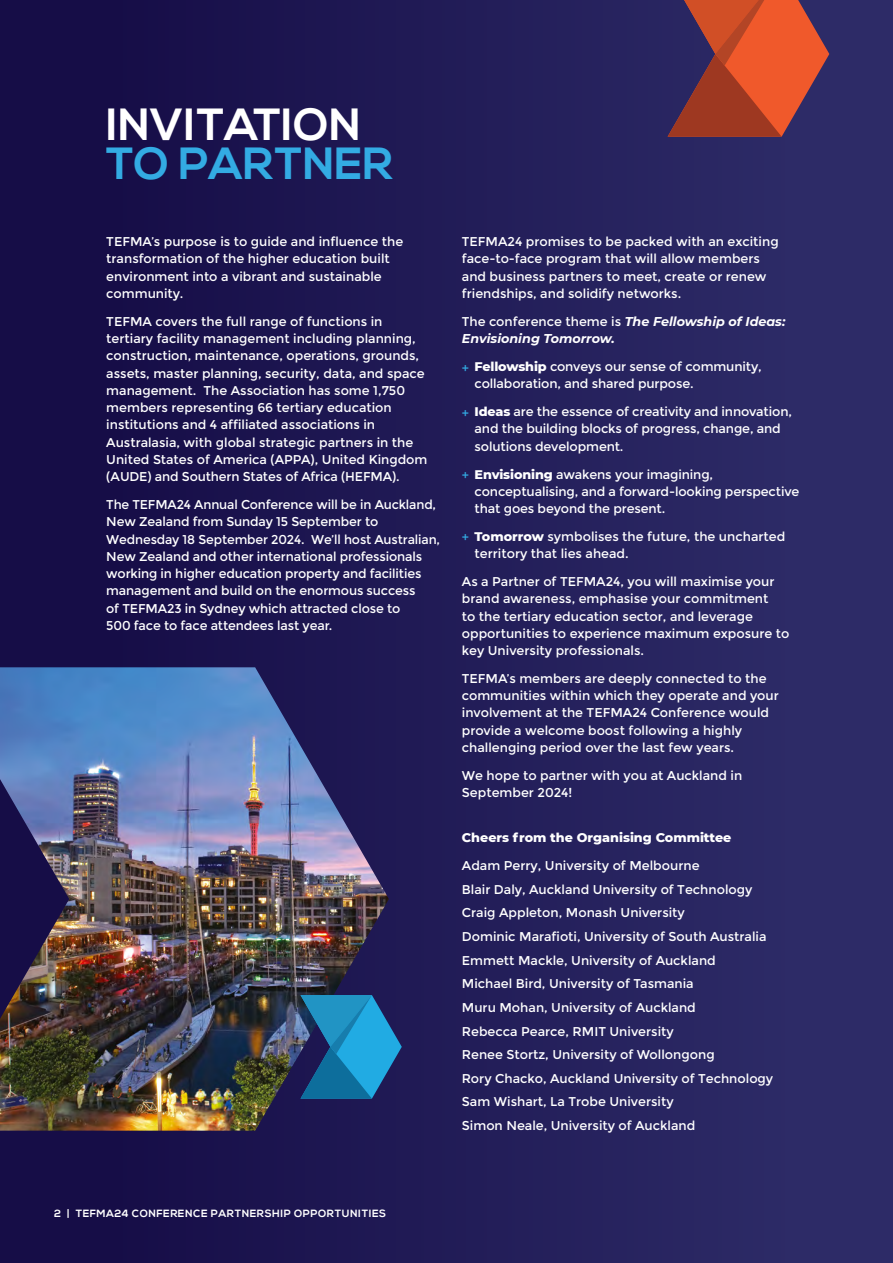
<style>
.page{position:relative;width:893px;height:1263px;background:#fff}
.page>*{position:absolute;margin:0;border:0;box-sizing:border-box;transform-origin:0 0}
.t1{font:700 45px "Nexa";color:#fff}
.t2{font:700 45px "Nexa";color:#33abe3}
.t3{font:12.75px/17.2px "Montserrat";color:#fff}
.t4{font:italic 700 12.75px/17.2px "Montserrat";color:#fff}
.t5{font:800 12.75px "Montserrat";color:#fff}
.t6{font:700 10.5px "Nexa";letter-spacing:.05em;color:#fff}
.s1{font-weight:400;font-style:normal}
.s2{color:#33abe3}
.s3{font-weight:800}
</style>
<div class="page">
<div style="left:0;top:0;width:893px;height:1263px;background:linear-gradient(to right,#130a43,#2f2e6a)"></div>
<img style="left:0;top:667px;width:389px;height:464px">
<svg style="left:300px;top:995px;width:102px;height:103px;background:#1d72a6"></svg>
<svg style="left:668px;top:0;width:161px;height:137px;background:#a04238"></svg>
<h1 class="t1" style="left:106px;top:99px;width:256px">INVITATION</h1>
<h1 class="t2" style="left:106px;top:138px;width:288px">TO PARTNER</h1>
<p class="t3" style="left:106px;top:233px;width:299px">TEFMA’s purpose is to guide and influence the transformation of the higher education built environment into a vibrant and sustainable community.</p>
<p class="t3" style="left:106px;top:313px;width:323px">TEFMA covers the full range of functions in tertiary facility management including planning, construction, maintenance, operations, grounds, assets, master planning, security, data, and space management. The Association has some 1,750 members representing 66 tertiary education institutions and 4 affiliated associations in Australasia, with global strategic partners in the United States of America (APPA), United Kingdom (AUDE) and Southern States of Africa (HEFMA).</p>
<p class="t3" style="left:106px;top:496px;width:335px">The TEFMA24 Annual Conference will be in Auckland, New Zealand from Sunday 15 September to Wednesday 18 September 2024. We’ll host Australian, New Zealand and other international professionals working in higher education property and facilities management and build on the enormous success<br>of TEFMA23 in Sydney which attracted close to<br>500 face to face attendees last year.</p>
<p class="t3" style="left:462px;top:233px;width:318px">TEFMA24 promises to be packed with an exciting face-to-face program that will allow members and business partners to meet, create or renew friendships, and solidify networks.</p>
<p class="t4" style="left:462px;top:312px;width:325px"><span class="s1">The conference theme is</span> The Fellowship of Ideas:<br>Envisioning Tomorrow.</p>
<p class="t3" style="left:475px;top:358px;width:289px;text-indent:-13px"><span class="s2">+</span> <span class="s3">Fellowship</span> conveys our sense of community, collaboration, and shared purpose.</p>
<p class="t3" style="left:475px;top:403px;width:319px;text-indent:-13px"><span class="s2">+</span> <span class="s3">Ideas</span> are the essence of creativity and innovation, and the building blocks of progress, change, and solutions development.</p>
<p class="t3" style="left:475px;top:465px;width:326px;text-indent:-13px"><span class="s2">+</span> <span class="s3">Envisioning</span> awakens your imagining, conceptualising, and a forward-looking perspective that goes beyond the present.</p>
<p class="t3" style="left:475px;top:528px;width:312px;text-indent:-13px"><span class="s2">+</span> <span class="s3">Tomorrow</span> symbolises the future, the uncharted territory that lies ahead.</p>
<p class="t3" style="left:462px;top:573px;width:329px">As a Partner of TEFMA24, you will maximise your brand awareness, emphasise your commitment<br>to the tertiary education sector, and leverage opportunities to experience maximum exposure to key University professionals.</p>
<p class="t3" style="left:462px;top:670px;width:318px">TEFMA’s members are deeply connected to the communities within which they operate and your involvement at the TEFMA24 Conference would provide a welcome boost following a highly challenging period over the last few years.</p>
<p class="t3" style="left:462px;top:767px;width:282px">We hope to partner with you at Auckland in<br>September 2024!</p>
<p class="t5" style="left:462px;top:828px;width:271px">Cheers from the Organising Committee</p>
<p class="t3" style="left:462px;top:854px;width:313px;line-height:23.7px">Adam Perry, University of Melbourne<br>Blair Daly, Auckland University of Technology Craig Appleton, Monash University<br>Dominic Marafioti, University of South Australia Emmett Mackle, University of Auckland<br>Michael Bird, University of Tasmania<br>Muru Mohan, University of Auckland<br>Rebecca Pearce, RMIT University<br>Renee Stortz, University of Wollongong<br>Rory Chacko, Auckland University of Technology Sam Wishart, La Trobe University<br>Simon Neale, University of Auckland</p>
<p class="t6" style="left:54px;top:1207px;width:334px">2 | TEFMA24 CONFERENCE PARTNERSHIP OPPORTUNITIES</p>
</div>
